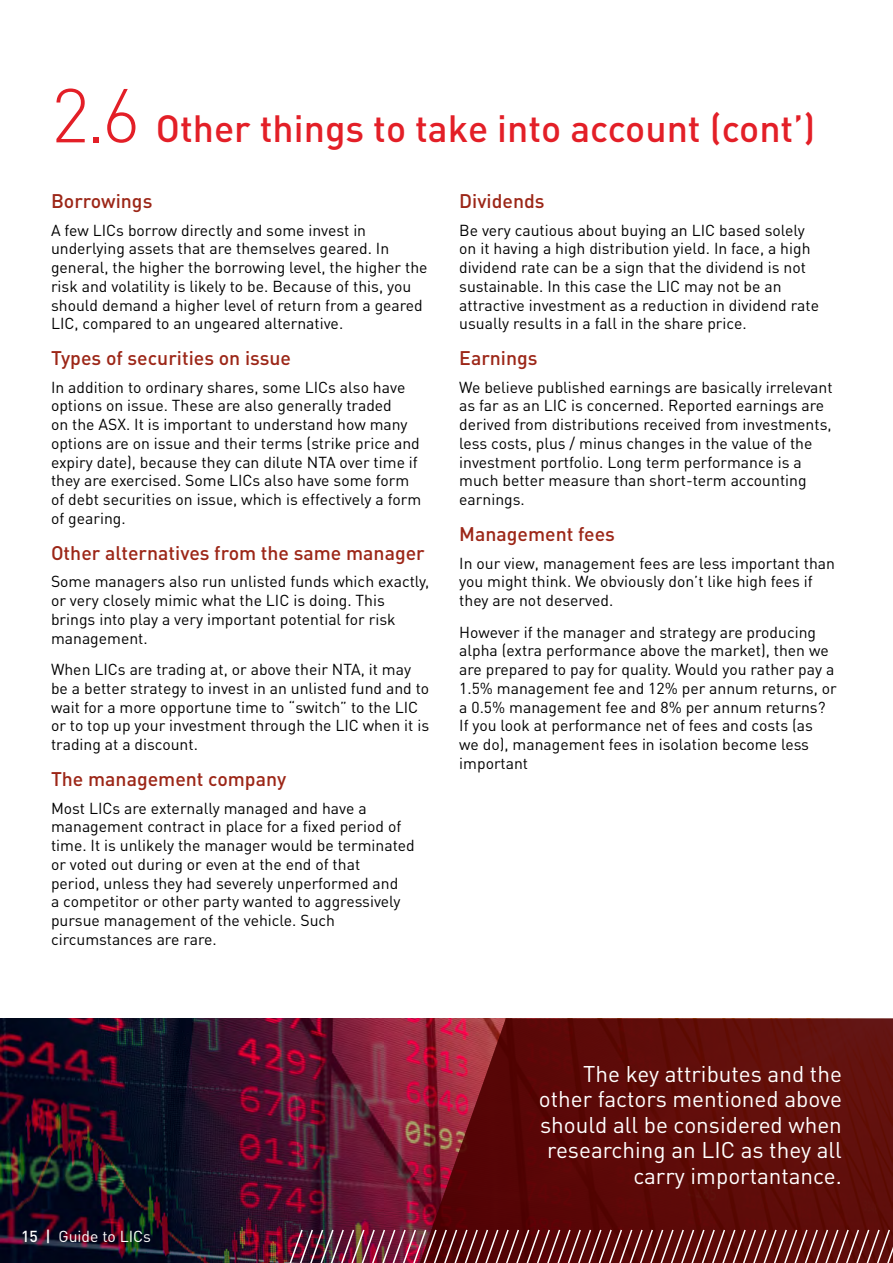
<style>
.page{position:relative;width:893px;height:1263px;background:#fff}
.page>*{position:absolute;margin:0;border:0;box-sizing:border-box;transform-origin:0 0}
.t1{font:500 37.5px "DIN Pro";color:#e31f27}
.t2{font:22.5px/25.5px "DIN Pro";color:#fff;text-align:right}
.t3{font:500 19.5px "DIN Pro";color:#9c2617}
.t4{font:15.75px/18.8px "DIN Pro";color:#000}
.t5{font:15.75px "DIN Pro";color:#fff}
.s1{font-weight:300;font-size:75px}
.s2{font-weight:500}
</style>
<div class="page">
<img style="left:0;top:1018px;width:420px;height:245px">
<svg style="left:420px;top:1018px;width:473px;height:210px;background:#630e0e"></svg>
<img style="left:233px;top:1228px;width:660px;height:35px">
<h1 class="t1" style="left:51px;top:103px;width:766px"><span class="s1">2.6</span> Other things to take into account (cont’)</h1>
<p class="t3" style="left:51px;top:188px;width:103px">Borrowings</p>
<p class="t4" style="left:51px;top:220px;width:378px">A few LICs borrow directly and some invest in underlying assets that are themselves geared. In general, the higher the borrowing level, the higher the risk and volatility is likely to be. Because of this, you should demand a higher level of return from a geared LIC, compared to an ungeared alternative.</p>
<p class="t3" style="left:51px;top:345px;width:242px">Types of securities on issue</p>
<p class="t4" style="left:51px;top:377px;width:372px">In addition to ordinary shares, some LICs also have options on issue. These are also generally traded<br>on the ASX. It is important to understand how many options are on issue and their terms (strike price and expiry date), because they can dilute NTA over time if they are exercised. Some LICs also have some form of debt securities on issue, which is effectively a form of gearing.</p>
<p class="t3" style="left:51px;top:540px;width:375px">Other alternatives from the same manager</p>
<p class="t4" style="left:51px;top:572px;width:380px">Some managers also run unlisted funds which exactly, or very closely mimic what the LIC is doing. This brings into play a very important potential for risk management.</p>
<p class="t4" style="left:51px;top:659px;width:380px">When LICs are trading at, or above their NTA, it may be a better strategy to invest in an unlisted fund and to wait for a more opportune time to “switch” to the LIC or to top up your investment through the LIC when it is trading at a discount.</p>
<p class="t3" style="left:51px;top:766px;width:237px">The management company</p>
<p class="t4" style="left:51px;top:798px;width:365px">Most LICs are externally managed and have a management contract in place for a fixed period of time. It is unlikely the manager would be terminated or voted out during or even at the end of that<br>period, unless they had severely unperformed and<br>a competitor or other party wanted to aggressively pursue management of the vehicle. Such circumstances are rare.</p>
<p class="t3" style="left:459px;top:188px;width:87px">Dividends</p>
<p class="t4" style="left:459px;top:220px;width:361px">Be very cautious about buying an LIC based solely on it having a high distribution yield. In face, a high dividend rate can be a sign that the dividend is not sustainable. In this case the LIC may not be an attractive investment as a reduction in dividend rate usually results in a fall in the share price.</p>
<p class="t3" style="left:459px;top:345px;width:80px">Earnings</p>
<p class="t4" style="left:459px;top:377px;width:375px">We believe published earnings are basically irrelevant as far as an LIC is concerned. Reported earnings are derived from distributions received from investments, less costs, plus / minus changes in the value of the investment portfolio. Long term performance is a much better measure than short-term accounting earnings.</p>
<p class="t3" style="left:459px;top:521px;width:157px">Management fees</p>
<p class="t4" style="left:459px;top:553px;width:377px">In our view, management fees are less important than you might think. We obviously don’t like high fees if they are not deserved.</p>
<p class="t4" style="left:459px;top:622px;width:379px">However if the manager and strategy are producing alpha (extra performance above the market), then we are prepared to pay for quality. Would you rather pay a 1.5% management fee and 12% per annum returns, or a 0.5% management fee and 8% per annum returns?<br>If you look at performance net of fees and costs (as<br>we do), management fees in isolation become less important</p>
<p class="t5" style="left:21px;top:1225px;width:131px"><span class="s2">15 |</span> Guide to LICs</p>
<h2 class="t2" style="left:539px;top:1060px;width:305px">The key attributes and the other factors mentioned above should all be considered when researching an LIC as they all carry importantance.</h2>
</div>
